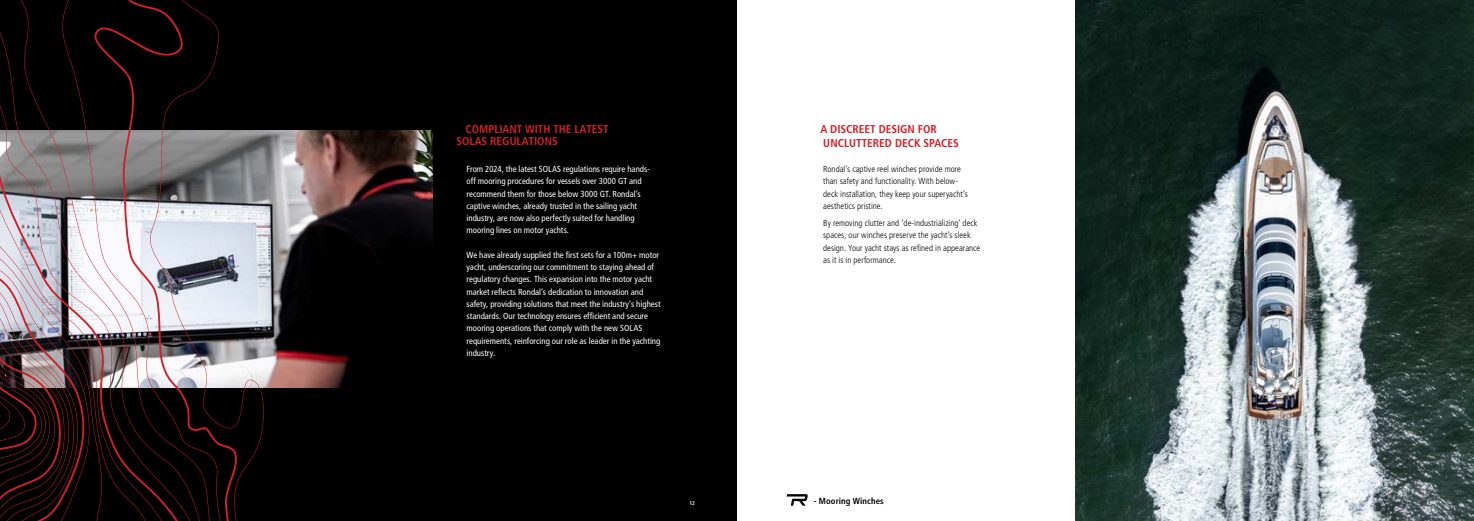
<style>
.page{position:relative;width:1474px;height:521px;background:#fff}
.page>*{position:absolute;margin:0;border:0;box-sizing:border-box;transform-origin:0 0}
.t1{font:700 condensed 11.38px/12.2px "Frutiger LT Pro";color:#d41f28}
.t2{font:condensed 8.75px/12.2px "Frutiger LT Pro";color:#fff}
.t3{font:300 condensed 8.75px/12.2px "Frutiger LT Pro";color:#000}
.t4{font:700 condensed 8.75px "Frutiger LT Pro";letter-spacing:.01em;color:#000}
.t5{font:700 condensed 5.25px "Frutiger LT Pro";color:#fff}
</style>
<div class="page">
<div style="left:0;top:0;width:737px;height:521px;background:#000"></div>
<img style="left:1075px;top:0;width:398px;height:521px">
<svg style="left:786px;top:494px;width:21px;height:12px"></svg>
<img style="left:265px;top:130px;width:167px;height:257px">
<svg style="left:239px;top:130px;width:26px;height:349px"></svg>
<svg style="left:64px;top:0;width:28px;height:516px"></svg>
<svg style="left:92px;top:0;width:147px;height:521px"></svg>
<svg style="left:0;top:0;width:64px;height:521px"></svg>
<h1 class="t1" style="left:456px;top:122px;width:154px;text-indent:9px">COMPLIANT WITH THE LATEST<br>SOLAS REGULATIONS</h1>
<p class="t2" style="left:466px;top:163px;width:185px">From 2024, the latest SOLAS regulations require hands&shy;off mooring procedures for vessels over 3000 GT and recommend them for those below 3000 GT. Rondal’s captive winches, already trusted in the sailing yacht industry, are now also perfectly suited for handling mooring lines on motor yachts.</p>
<p class="t2" style="left:466px;top:249px;width:196px">We have already supplied the first sets for a 100m+ motor yacht, underscoring our commitment to staying ahead of regulatory changes. This expansion into the motor yacht market reflects Rondal’s dedication to innovation and safety, providing solutions that meet the industry’s highest standards. Our technology ensures efficient and secure mooring operations that comply with the new SOLAS requirements, reinforcing our role as leader in the yachting industry.</p>
<h1 class="t1" style="left:820px;top:121px;width:140px;line-height:14.6px">A DISCREET DESIGN FOR<br>UNCLUTTERED DECK SPACES</h1>
<p class="t3" style="left:823px;top:163px;width:146px">Rondal’s captive reel winches provide more than safety and functionality. With below&shy;deck installation, they keep your superyacht’s aesthetics pristine.</p>
<p class="t3" style="left:823px;top:217px;width:158px">By removing clutter and ‘de-industrializing’ deck spaces, our winches preserve the yacht’s sleek design. Your yacht stays as refined in appearance as it is in performance.</p>
<p class="t4" style="left:814px;top:495px;width:71px">- Mooring Winches</p>
<p class="t5" style="left:689px;top:500px;width:7px">12</p>
<p class="t5" style="left:1426px;top:500px;width:7px">13</p>
</div>
